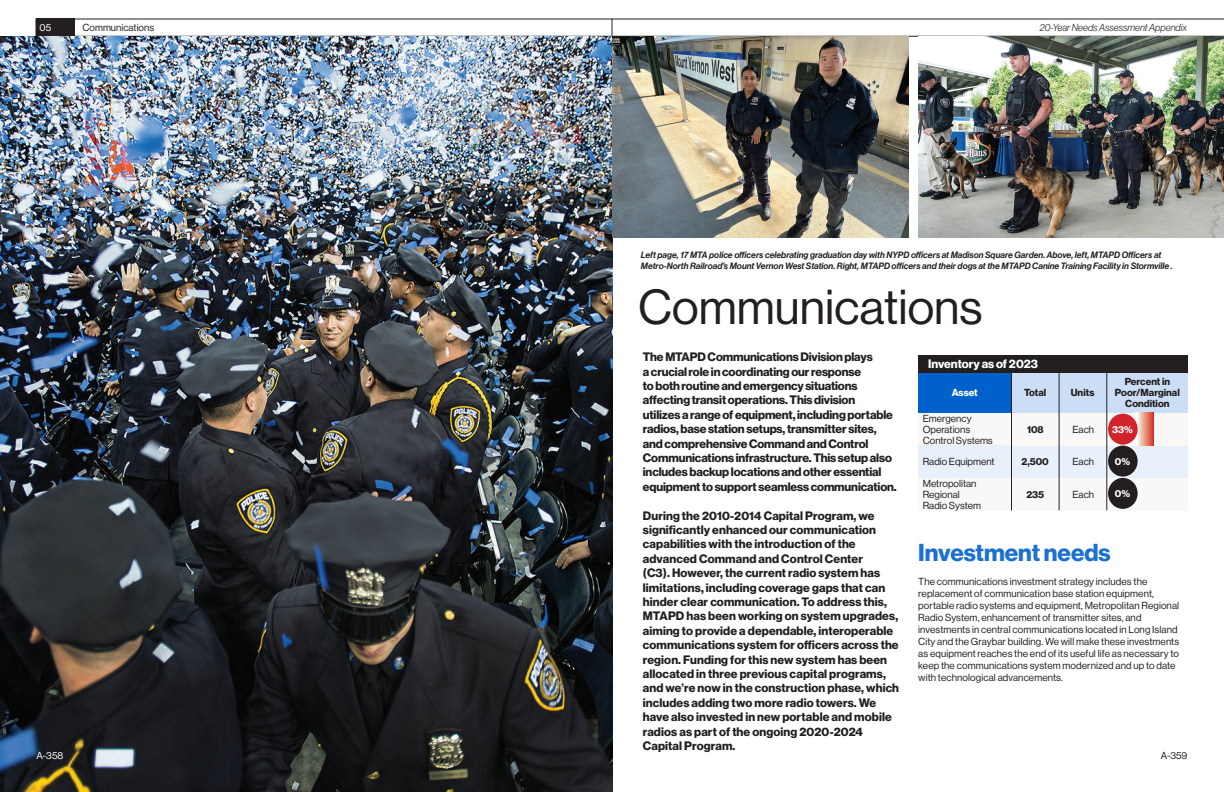
<style>
.page{position:relative;width:1224px;height:792px;background:#fff}
.page>*{position:absolute;margin:0;border:0;box-sizing:border-box;transform-origin:0 0}
.t1{font:48px "N Haas Grotesk DS Pro 55 Rg";color:#231f20}
.t2{font:24px "N Haas Grotesk DS Pro 75 Bd";color:#1c70d1}
.t3{font:12px/14.4px "N Haas Grotesk DS Pro 75 Bd";color:#231f20}
.t4{font:12px "N Haas Grotesk DS Pro 75 Bd";color:#fff}
.t5{font:10px/12px "N Haas Grotesk DS Pro 55 Rg";letter-spacing:.01em;color:#231f20}
.t6{font:10px "N Haas Grotesk DS Pro 75 Bd";color:#231f20}
.t7{font:10px "N Haas Grotesk DS Pro 46 Lt It";color:#231f20}
.t8{font:10px "N Haas Grotesk DS Pro 75 Bd";color:#fff}
.t9{font:10px "N Haas Grotesk DS Pro 55 Rg";color:#fff}
.t10{font:9px/10.8px "N Haas Grotesk DS Pro 66 Md It";color:#231f20}
</style>
<div class="page">
<svg style="left:74px;top:19px;width:1150px;height:17px"></svg>
<img style="left:0;top:36px;width:612px;height:756px">
<div style="left:36px;top:19px;width:38px;height:17px;background:#231f20"></div>
<div style="left:918px;top:371px;width:93px;height:42px;background:#0061cc"></div>
<div style="left:1012px;top:371px;width:47px;height:42px;background:#ccdef5"></div>
<div style="left:1059px;top:371px;width:47px;height:42px;background:#ccdef5"></div>
<div style="left:1107px;top:371px;width:81px;height:42px;background:#ccdef5"></div>
<div style="left:918px;top:355px;width:270px;height:17px;background:#231f20"></div>
<div style="left:918px;top:413px;width:94px;height:32px;background:#f9f8f7"></div>
<div style="left:918px;top:478px;width:94px;height:32px;background:#f9f8f7"></div>
<div style="left:918px;top:445px;width:94px;height:33px;background:#e8f0fa"></div>
<div style="left:1011px;top:445px;width:48px;height:33px;background:#e8f0fa"></div>
<div style="left:1059px;top:445px;width:48px;height:33px;background:#e8f0fa"></div>
<div style="left:1107px;top:445px;width:81px;height:33px;background:#e8f0fa"></div>
<div style="left:1012px;top:413px;width:47px;height:32px;background:#f9f8f7"></div>
<div style="left:1012px;top:478px;width:47px;height:32px;background:#f9f8f7"></div>
<div style="left:1059px;top:413px;width:48px;height:32px;background:#f9f8f7"></div>
<div style="left:1059px;top:478px;width:48px;height:32px;background:#f9f8f7"></div>
<div style="left:1106px;top:413px;width:82px;height:32px;background:#f9f8f7"></div>
<div style="left:1106px;top:478px;width:82px;height:32px;background:#f9f8f7"></div>
<hr style="left:1011px;top:371px;width:1px;height:139px;background:#231f20">
<hr style="left:1059px;top:371px;width:1px;height:139px;background:#231f20">
<hr style="left:1107px;top:371px;width:1px;height:139px;background:#231f20">
<img style="left:918px;top:37px;width:306px;height:201px">
<img style="left:612px;top:37px;width:297px;height:201px">
<svg style="left:1137px;top:413px;width:16px;height:32px"></svg>
<div style="left:1108px;top:414px;width:30px;height:31px;background:#d1232a;border-radius:50%"></div>
<div style="left:1108px;top:478px;width:30px;height:31px;background:#231f20;border-radius:50%"></div>
<div style="left:1108px;top:446px;width:30px;height:31px;background:#231f20;border-radius:50%"></div>
<p class="t9" style="left:40px;top:22px;width:13px">05</p>
<p class="t5" style="left:82px;top:22px;width:73px">Communications</p>
<p class="t7" style="left:1040px;top:22px;width:149px">20-Year Needs Assessment Appendix</p>
<p class="t9" style="left:46px;top:22px;width:7px">6</p>
<p class="t9" style="left:37px;top:749px;width:28px">A-358</p>
<p class="t10" style="left:641px;top:249px;width:533px">Left page, 17 MTA police officers celebrating graduation day with NYPD officers at Madison Square Garden. Above, left, MTAPD Officers at<br>Metro-North Railroad’s Mount Vernon West Station. Right, MTAPD officers and their dogs at the MTAPD Canine Training Facility in Stormville .</p>
<p class="t1" style="left:638px;top:280px;width:346px">Communications</p>
<p class="t3" style="left:643px;top:350px;width:255px">The MTAPD Communications Division plays<br>a crucial role in coordinating our response<br>to both routine and emergency situations affecting transit operations. This division<br>utilizes a range of equipment, including portable radios, base station setups, transmitter sites, and comprehensive Command and Control Communications infrastructure. This setup also includes backup locations and other essential equipment to support seamless communication.</p>
<p class="t3" style="left:643px;top:508px;width:258px">During the 2010-2014 Capital Program, we significantly enhanced our communication capabilities with the introduction of the advanced Command and Control Center<br>(C3). However, the current radio system has limitations, including coverage gaps that can hinder clear communication. To address this, MTAPD has been working on system upgrades, aiming to provide a dependable, interoperable communications system for officers across the region. Funding for this new system has been allocated in three previous capital programs, and we’re now in the construction phase, which includes adding two more radio towers. We have also invested in new portable and mobile radios as part of the ongoing 2020-2024<br>Capital Program.</p>
<p class="t4" style="left:928px;top:356px;width:111px">Inventory as of 2023</p>
<p class="t6" style="left:1125px;top:376px;width:47px">Percent in</p>
<p class="t6" style="left:1115px;top:387px;width:66px">Poor/Marginal</p>
<p class="t6" style="left:1125px;top:398px;width:46px">Condition</p>
<p class="t8" style="left:952px;top:386px;width:28px">Asset</p>
<p class="t6" style="left:1024px;top:387px;width:24px">Total</p>
<p class="t6" style="left:1071px;top:387px;width:25px">Units</p>
<p class="t5" style="left:923px;top:413px;width:71px;line-height:11px">Emergency<br>Operations<br>Control Systems</p>
<p class="t5" style="left:923px;top:478px;width:60px;line-height:11px">Metropolitan<br>Regional<br>Radio System</p>
<p class="t5" style="left:1072px;top:423px;width:23px">Each</p>
<p class="t6" style="left:1027px;top:424px;width:18px">108</p>
<p class="t8" style="left:1112px;top:424px;width:22px">33%</p>
<p class="t8" style="left:1115px;top:456px;width:17px">0%</p>
<p class="t5" style="left:923px;top:456px;width:73px">Radio Equipment</p>
<p class="t6" style="left:1022px;top:456px;width:29px">2,500</p>
<p class="t5" style="left:1072px;top:456px;width:23px">Each</p>
<p class="t8" style="left:1115px;top:488px;width:17px">0%</p>
<p class="t5" style="left:1072px;top:489px;width:23px">Each</p>
<p class="t6" style="left:1027px;top:489px;width:19px">235</p>
<p class="t2" style="left:918px;top:538px;width:194px">Investment needs</p>
<p class="t5" style="left:918px;top:575px;width:263px">The communications investment strategy includes the replacement of communication base station equipment, portable radio systems and equipment, Metropolitan Regional Radio System, enhancement of transmitter sites, and investments in central communications located in Long Island City and the Graybar building. We will make these investments as equipment reaches the end of its useful life as necessary to keep the communications system modernized and up to date with technological advancements.</p>
<p class="t5" style="left:1161px;top:750px;width:28px">A-359</p>
</div>
